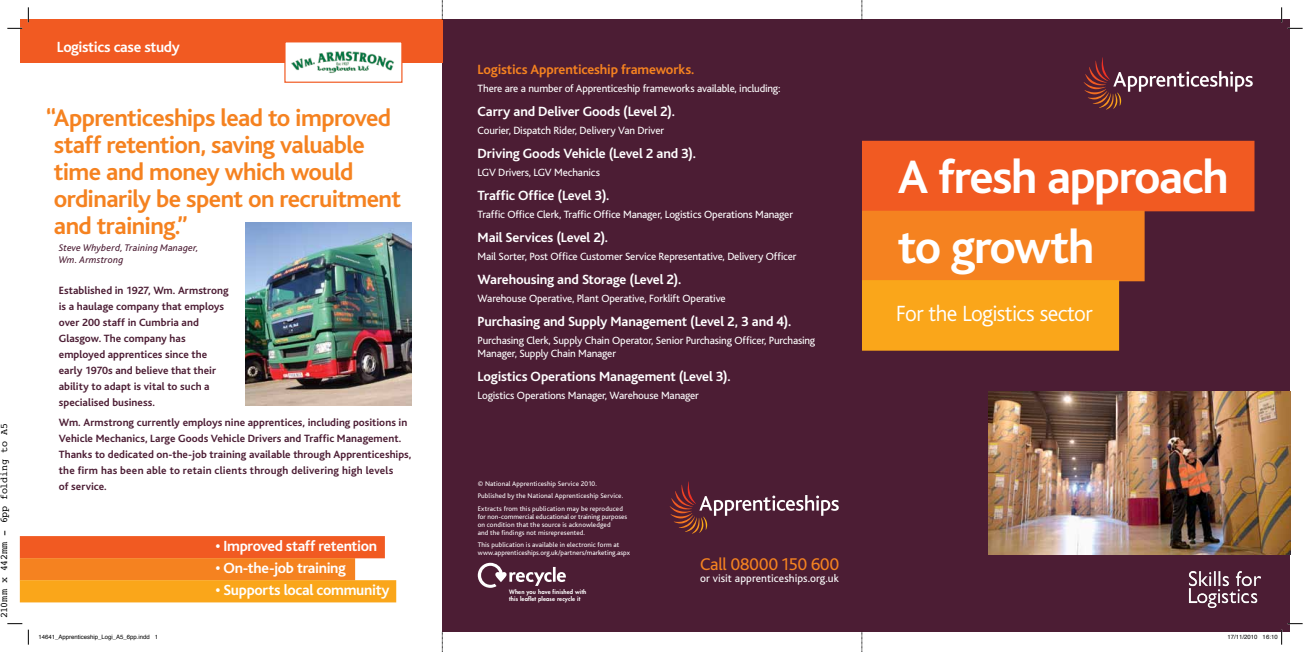
<style>
.page{position:relative;width:1310px;height:652px;background:#fff}
.page>*{position:absolute;margin:0;border:0;box-sizing:border-box;transform-origin:0 0}
.t1{font:700 48.8px/69.9px "Bliss";letter-spacing:-.03em;color:#fff}
.t2{font:700 25px/27px "Bliss";letter-spacing:-.025em;color:#f58220}
.t3{font:300 23px "Bliss";letter-spacing:-.025em;color:#fff}
.t4{font:17.8px "Bliss";letter-spacing:-.005em;color:#f58220}
.t5{font:700 15.4px "Bliss";letter-spacing:-.02em;color:#fff}
.t6{font:700 14px "Bliss";letter-spacing:-.01em;color:#fff}
.t7{font:700 14px "Bliss";letter-spacing:-.01em;color:#f58220}
.t8{font:11.3px "Bliss";letter-spacing:.005em;color:#fff}
.t9{font:700 11px/16px "Bliss";letter-spacing:.005em;color:#4c1d34}
.t10{font:11px/13.2px "Bliss";letter-spacing:-.015em;color:#fff}
.t11{font:italic 10px/12px "Bliss";letter-spacing:.02em;color:#4c1d34}
.t12{font:10px "Rapier House Rmn";letter-spacing:-.02em;color:#000}
.t13{font:7px/8px "Bliss";letter-spacing:.015em;color:#fff}
.t14{font:6px "Helvetica";color:#000}
.t15{font:800 5.9px/7px "Futura";letter-spacing:.02em;color:#fff}
</style>
<div class="page">
<div style="left:442px;top:20px;width:848px;height:612px;background:#4c1d34"></div>
<img style="left:246px;top:222px;width:166px;height:184px">
<div style="left:20px;top:20px;width:422px;height:43px;background:#f15a22"></div>
<div style="left:20px;top:536px;width:365px;height:22px;background:#f15a22"></div>
<div style="left:20px;top:558px;width:335px;height:22px;background:#f58220"></div>
<div style="left:20px;top:580px;width:376px;height:22px;background:#faa61a"></div>
<svg style="left:1083px;top:57px;width:169px;height:53px"></svg>
<img style="left:988px;top:391px;width:302px;height:164px">
<div style="left:862px;top:141px;width:392px;height:70px;background:#f15a22"></div>
<div style="left:862px;top:211px;width:282px;height:70px;background:#f58220"></div>
<div style="left:862px;top:280px;width:257px;height:71px;background:#faa61a"></div>
<svg style="left:669px;top:481px;width:170px;height:53px"></svg>
<svg style="left:478px;top:563px;width:88px;height:25px"></svg>
<svg style="left:442px;top:0;width:1px;height:20px"></svg>
<svg style="left:442px;top:632px;width:1px;height:20px"></svg>
<svg style="left:861px;top:0;width:1px;height:20px"></svg>
<svg style="left:861px;top:632px;width:1px;height:20px"></svg>
<div style="left:285px;top:42px;width:117px;height:40px;background:#fff"></div>
<img style="left:291px;top:51px;width:103px;height:22px">
<div style="left:284px;top:41px;width:118px;height:42px;border:1px solid #f15a22"></div>
<img style="left:1188px;top:571px;width:72px;height:36px">
<svg style="left:7px;top:28px;width:15px;height:1px"></svg>
<svg style="left:1287px;top:28px;width:15px;height:1px"></svg>
<svg style="left:7px;top:623px;width:15px;height:1px"></svg>
<svg style="left:1287px;top:623px;width:15px;height:1px"></svg>
<svg style="left:28px;top:7px;width:1px;height:15px"></svg>
<svg style="left:28px;top:630px;width:1px;height:15px"></svg>
<svg style="left:1281px;top:7px;width:1px;height:15px"></svg>
<svg style="left:1281px;top:630px;width:1px;height:15px"></svg>
<p class="t12" style="left:-1px;top:618px;width:197px;rotate:-90deg">210mm x 442mm - 6pp folding to A5</p>
<h3 class="t5" style="left:57px;top:39px;width:124px">Logistics case study</h3>
<h2 class="t2" style="left:54px;top:105px;width:349px;text-indent:-8px">“Apprenticeships lead to improved staff retention, saving valuable time and money which would ordinarily be spent on recruitment and training.”</h2>
<p class="t11" style="left:59px;top:242px;width:141px">Steve Whyberd, Training Manager,<br>Wm. Armstrong</p>
<p class="t9" style="left:59px;top:282px;width:171px">Established in 1927, Wm. Armstrong is a haulage company that employs over 200 staff in Cumbria and<br>Glasgow. The company has employed apprentices since the early 1970s and believe that their ability to adapt is vital to such a specialised business.</p>
<p class="t9" style="left:59px;top:414px;width:354px">Wm. Armstrong currently employs nine apprentices, including positions in Vehicle Mechanics, Large Goods Vehicle Drivers and Traffic Management.<br>Thanks to dedicated on-the-job training available through Apprenticeships, the firm has been able to retain clients through delivering high levels<br>of service.</p>
<h3 class="t5" style="left:215px;top:538px;width:163px">• Improved staff retention</h3>
<h3 class="t5" style="left:215px;top:560px;width:132px">• On-the-job training</h3>
<h3 class="t5" style="left:215px;top:582px;width:176px">• Supports local community</h3>
<p class="t7" style="left:478px;top:63px;width:218px">Logistics Apprenticeship frameworks.</p>
<p class="t10" style="left:478px;top:82px;width:304px">There are a number of Apprenticeship frameworks available, including:</p>
<p class="t6" style="left:478px;top:105px;width:199px">Carry and Deliver Goods (Level 2).</p>
<p class="t10" style="left:478px;top:124px;width:188px">Courier, Dispatch Rider, Delivery Van Driver</p>
<p class="t6" style="left:478px;top:147px;width:220px">Driving Goods Vehicle (Level 2 and 3).</p>
<p class="t10" style="left:478px;top:166px;width:124px">LGV Drivers, LGV Mechanics</p>
<p class="t6" style="left:478px;top:188px;width:133px">Traffic Office (Level 3).</p>
<p class="t10" style="left:478px;top:208px;width:317px">Traffic Office Clerk, Traffic Office Manager, Logistics Operations Manager</p>
<p class="t6" style="left:478px;top:230px;width:132px">Mail Services (Level 2).</p>
<p class="t10" style="left:478px;top:250px;width:320px">Mail Sorter, Post Office Customer Service Representative, Delivery Officer</p>
<p class="t6" style="left:478px;top:272px;width:205px">Warehousing and Storage (Level 2).</p>
<p class="t10" style="left:478px;top:292px;width:250px">Warehouse Operative, Plant Operative, Forklift Operative</p>
<p class="t6" style="left:478px;top:314px;width:315px">Purchasing and Supply Management (Level 2, 3 and 4).</p>
<p class="t10" style="left:478px;top:334px;width:339px">Purchasing Clerk, Supply Chain Operator, Senior Purchasing Officer, Purchasing<br>Manager, Supply Chain Manager</p>
<p class="t6" style="left:478px;top:369px;width:254px">Logistics Operations Management (Level 3).</p>
<p class="t10" style="left:478px;top:389px;width:223px">Logistics Operations Manager, Warehouse Manager</p>
<p class="t13" style="left:478px;top:478px;width:147px;line-height:12.2px">© National Apprenticeship Service 2010.<br>Published by the National Apprenticeship Service.<br>Extracts from this publication may be reproduced</p>
<p class="t13" style="left:478px;top:512px;width:151px">for non-commercial educational or training purposes on condition that the source is acknowledged<br>and the findings not misrepresented.</p>
<p class="t13" style="left:478px;top:541px;width:154px">This publication is available in electronic form at www.apprenticeships.org.uk/partners/marketing.aspx</p>
<p class="t15" style="left:509px;top:589px;width:79px">When you have finished with this leaflet please recycle it</p>
<h3 class="t4" style="left:700px;top:554px;width:141px">Call 08000 150 600</h3>
<p class="t8" style="left:700px;top:572px;width:140px">or visit apprenticeships.org.uk</p>
<h1 class="t1" style="left:898px;top:143px;width:332px">A fresh approach to growth</h1>
<h3 class="t3" style="left:895px;top:302px;width:198px">For the Logistics sector</h3>
<p class="t14" style="left:38px;top:632px;width:121px">14641_Apprenticeship_Logi_A5_6pp.indd 1</p>
<p class="t14" style="left:1227px;top:632px;width:52px">17/11/2010 16:10</p>
</div>
